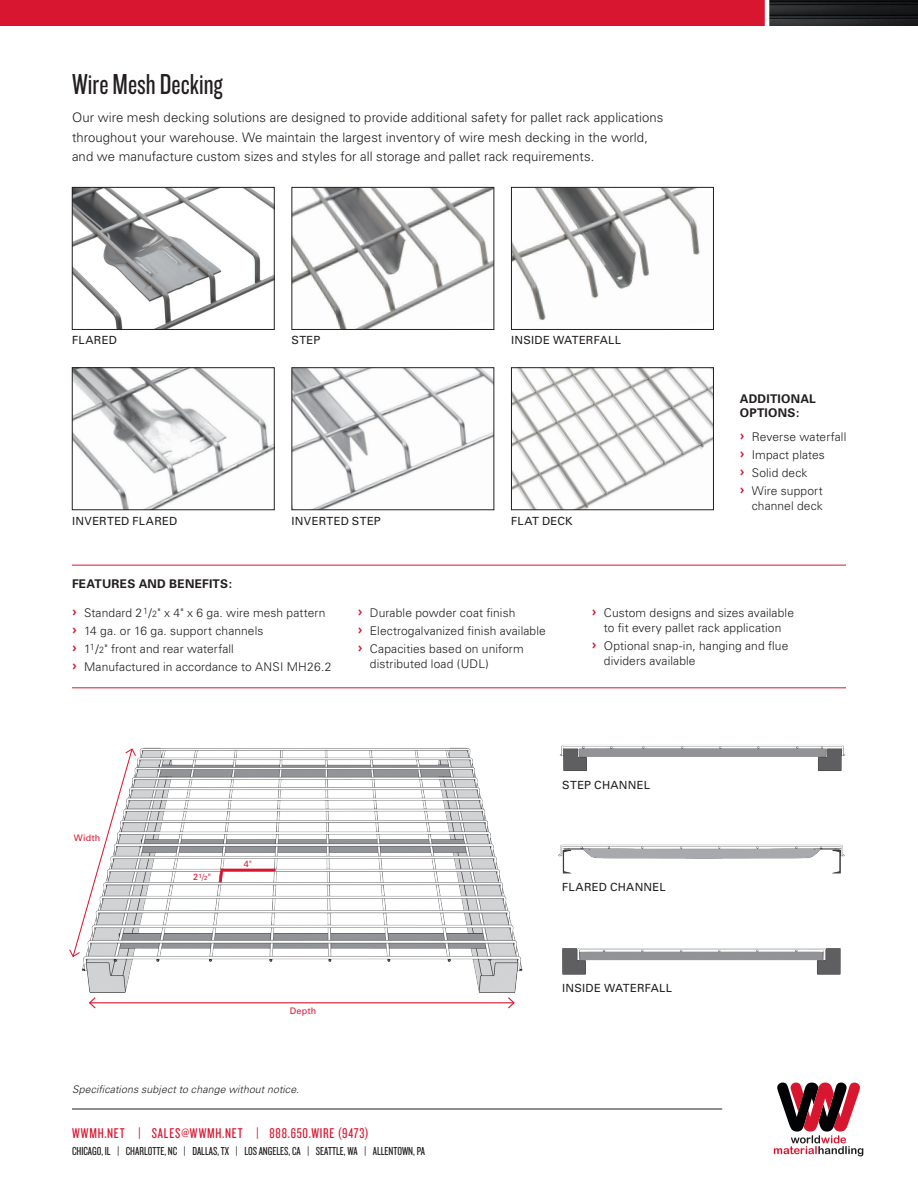
<style>
.page{position:relative;width:918px;height:1188px;background:#fff}
.page>*{position:absolute;margin:0;border:0;box-sizing:border-box;transform-origin:0 0}
.SS_Body{font:30px "Knockout HTF28 Junior Featherwt";color:#231f20}
.t1{font:14.7px "Knockout HTF28 Junior Featherwt";letter-spacing:.06em;color:#d91630}
.SS_Body-2{font:300 13.2px/19.5px "Univers";letter-spacing:.005em;color:#231f20}
.t2{font:300 12px/15px "Univers";letter-spacing:.01em;color:#231f20}
.t3{font:12px "Knockout HTF28 Junior Featherwt";color:#231f20}
.t4{font:700 12px/13.5px "Univers";letter-spacing:.02em;color:#231f20}
.SS_Body-3{font:11.25px "Univers";letter-spacing:.025em;color:#231f20}
.SS_Body-4{font:italic 300 10.5px "Univers";letter-spacing:.01em;color:#231f20}
.SS_Body-5{font:9px "Univers";letter-spacing:.035em;color:#d91630}
.s1{font-family:"Gotham";font-weight:500;font-size:13.5px;color:#d91630}
.s2{font-size:9px}
.s3{font-size:6px}
.s4{font-family:"Helvetica Neue LT Std"}
.s5{font-family:"Helvetica Neue LT Std";font-weight:300}
</style>
<div class="page">
<svg style="left:774px;top:1083px;width:89px;height:73px"></svg>
<img style="left:769px;top:0;width:149px;height:25px">
<div style="left:0;top:0;width:766px;height:25px;background:#d91630"></div>
<hr style="left:765px;top:0;width:4px;height:38px;background:#fff">
<hr style="left:72px;top:1109px;width:650px;height:1px;background:#231f20">
<img style="left:74px;top:189px;width:198px;height:139px">
<div style="left:72px;top:187px;width:202px;height:143px;border:1px solid #231f20"></div>
<img style="left:294px;top:189px;width:198px;height:139px">
<div style="left:292px;top:187px;width:202px;height:143px;border:1px solid #231f20"></div>
<img style="left:74px;top:370px;width:198px;height:138px">
<img style="left:513px;top:189px;width:187px;height:131px">
<div style="left:511px;top:187px;width:203px;height:143px;border:1px solid #231f20"></div>
<img style="left:294px;top:370px;width:198px;height:138px">
<img style="left:82px;top:747px;width:441px;height:246px">
<hr style="left:72px;top:687px;width:774px;height:1px;background:#d91630">
<hr style="left:72px;top:565px;width:774px;height:1px;background:#d91630">
<svg style="left:69px;top:748px;width:68px;height:210px"></svg>
<hr style="left:90px;top:1002px;width:424px;height:1px;background:#d91630">
<svg style="left:89px;top:997px;width:8px;height:12px"></svg>
<svg style="left:507px;top:997px;width:8px;height:12px"></svg>
<svg style="left:217px;top:867px;width:60px;height:17px"></svg>
<img style="left:558px;top:844px;width:287px;height:30px">
<img style="left:562px;top:948px;width:279px;height:27px">
<img style="left:559px;top:745px;width:287px;height:26px">
<img style="left:513px;top:370px;width:199px;height:138px">
<div style="left:511px;top:368px;width:203px;height:142px;border:1px solid #231f20"></div>
<p class="SS_Body" style="left:72px;top:68px;width:152px">Wire Mesh Decking</p>
<p class="SS_Body-2" style="left:72px;top:108px;width:593px">Our wire mesh decking solutions are designed to provide additional safety for pallet rack applications throughout your warehouse. We maintain the largest inventory of wire mesh decking in the world, and we manufacture custom sizes and styles for all storage and pallet rack requirements.</p>
<p class="SS_Body-3" style="left:72px;top:333px;width:46px">FLARED</p>
<p class="SS_Body-3" style="left:292px;top:333px;width:30px">STEP</p>
<p class="SS_Body-3" style="left:511px;top:333px;width:111px">INSIDE WATERFALL</p>
<p class="SS_Body-3" style="left:72px;top:514px;width:107px">INVERTED FLARED</p>
<p class="t4" style="left:72px;top:577px;width:162px">FEATURES AND BENEFITS:</p>
<p class="SS_Body-3" style="left:292px;top:514px;width:91px">INVERTED STEP</p>
<p class="SS_Body-3" style="left:511px;top:514px;width:63px">FLAT DECK</p>
<p class="t4" style="left:740px;top:392px;width:78px">ADDITIONAL<br>OPTIONS:</p>
<p class="t2" style="left:740px;top:429px;width:108px"><span class="s1">›</span> Reverse waterfall</p>
<p class="t2" style="left:740px;top:447px;width:87px"><span class="s1">›</span> Impact plates</p>
<p class="t2" style="left:740px;top:465px;width:69px"><span class="s1">›</span> Solid deck</p>
<p class="t2" style="left:740px;top:483px;width:85px;text-align:right"><span class="s1">›</span> Wire support channel deck</p>
<p class="t2" style="left:72px;top:605px;width:255px"><span class="s1">›</span> Standard 2<sup>1</sup>/<span class="s2">2</span>" x 4" x 6 ga. wire mesh pattern</p>
<p class="t2" style="left:72px;top:623px;width:193px"><span class="s1">›</span> 14 ga. or 16 ga. support channels</p>
<p class="t2" style="left:72px;top:641px;width:163px"><span class="s1">›</span> 1<sup>1</sup>/<span class="s2">2</span>" front and rear waterfall</p>
<p class="t2" style="left:72px;top:659px;width:261px"><span class="s1">›</span> Manufactured in accordance to ANSI MH26.2</p>
<p class="t2" style="left:358px;top:605px;width:159px"><span class="s1">›</span> Durable powder coat finish</p>
<p class="t2" style="left:358px;top:623px;width:190px"><span class="s1">›</span> Electrogalvanized finish available</p>
<p class="t2" style="left:370px;top:641px;width:155px;text-indent:-12px"><span class="s1">›</span> Capacities based on uniform distributed load (UDL)</p>
<p class="t2" style="left:592px;top:605px;width:204px;text-align:center"><span class="s1">›</span> Custom designs and sizes available to fit every pallet rack application</p>
<p class="t2" style="left:604px;top:638px;width:186px;text-indent:-12px"><span class="s1">›</span> Optional snap-in, hanging and flue dividers available</p>
<p class="SS_Body-5" style="left:74px;top:833px;width:28px">Width</p>
<p class="SS_Body-5" style="left:193px;top:872px;width:20px">2<sup>1</sup>/<span class="s3">2</span><span class="s4">"</span></p>
<p class="SS_Body-5" style="left:244px;top:858px;width:10px">4<span class="s5">"</span></p>
<p class="SS_Body-5" style="left:290px;top:1006px;width:28px">Depth</p>
<p class="SS_Body-4" style="left:72px;top:1083px;width:229px">Specifications subject to change without notice.</p>
<p class="t1" style="left:72px;top:1126px;width:298px">WWMH.NET | SALES@WWMH.NET | 888.650.WIRE (9473)</p>
<p class="t3" style="left:72px;top:1145px;width:355px">CHICAGO, IL | CHARLOTTE, NC | DALLAS, TX | LOS ANGELES, CA | SEATTLE, WA | ALLENTOWN, PA</p>
<p class="SS_Body-3" style="left:562px;top:779px;width:89px">STEP CHANNEL</p>
<p class="SS_Body-3" style="left:562px;top:881px;width:105px">FLARED CHANNEL</p>
<p class="SS_Body-3" style="left:562px;top:982px;width:111px">INSIDE WATERFALL</p>
</div>
